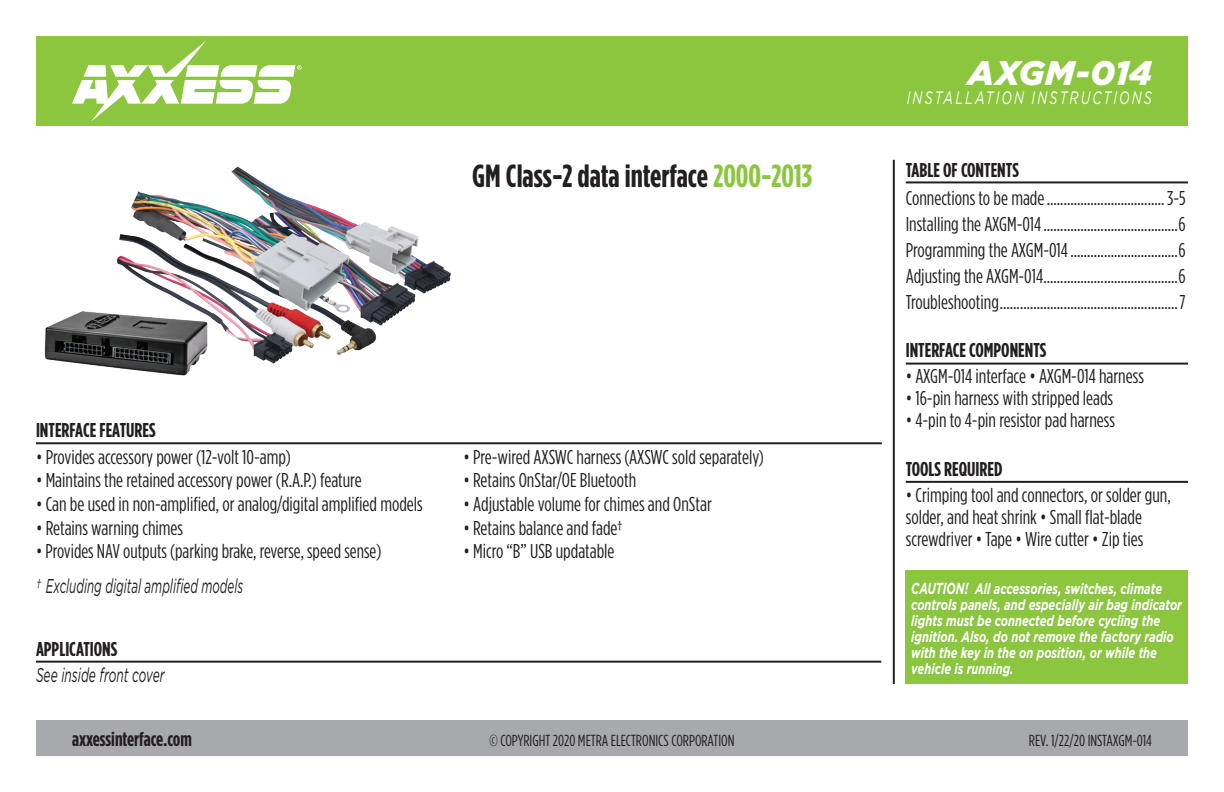
<style>
.page{position:relative;width:1224px;height:792px;background:#fff}
.page>*{position:absolute;margin:0;border:0;box-sizing:border-box;transform-origin:0 0}
.t1{font:italic 900 34px "Gotham";letter-spacing:-.015em;color:#fff}
.t2{font:700 32px "Gotham Condensed";color:#231f20}
.t3{font:20px/26px "Gotham Condensed";color:#231f20}
.t4{font:700 20px "Gotham Condensed";color:#231f20}
.t5{font:italic 20px "Gotham";color:#231f20;scale:.58 1}
.t6{font:italic 20px "Gotham";color:#231f20;scale:.6 1}
.t7{font:italic 18px "Gotham";letter-spacing:.165em;color:#fff;scale:.7 1}
.t8{font:16px "Gotham Condensed";color:#231f20}
.t9{font:italic 700 15px/16px "Gotham";color:#fff;scale:.74 1}
.s1{color:#8bc63e}
.s2{font-size:16px}
</style>
<div class="page">
<div style="left:36px;top:720px;width:1152px;height:36px;background:#a8a9ad"></div>
<hr style="left:893px;top:160px;width:2px;height:524px;background:#231f20">
<div style="left:906px;top:570px;width:282px;height:114px;background:#8bc63e"></div>
<div style="left:36px;top:36px;width:1152px;height:90px;background:#8bc63e"></div>
<svg style="left:72px;top:40px;width:230px;height:82px"></svg>
<hr style="left:36px;top:442px;width:846px;height:2px;background:#231f20">
<hr style="left:906px;top:363px;width:282px;height:2px;background:#231f20">
<hr style="left:906px;top:481px;width:282px;height:2px;background:#231f20">
<hr style="left:906px;top:181px;width:282px;height:2px;background:#231f20">
<hr style="left:36px;top:661px;width:845px;height:2px;background:#231f20">
<img style="left:44px;top:166px;width:407px;height:210px">
<h2 class="t2" style="left:472px;top:158px;width:342px">GM Class-2 data interface <span class="s1">2000-2013</span></h2>
<p class="t4" style="left:36px;top:419px;width:121px">INTERFACE FEATURES</p>
<p class="t3" style="left:36px;top:443px;width:256px">• Provides accessory power (12-volt 10-amp)</p>
<p class="t3" style="left:36px;top:467px;width:327px">• Maintains the retained accessory power (R.A.P.) feature</p>
<p class="t3" style="left:36px;top:491px;width:388px">• Can be used in non-amplified, or analog/digital amplified models</p>
<p class="t3" style="left:36px;top:514px;width:149px">• Retains warning chimes</p>
<p class="t3" style="left:36px;top:538px;width:347px">• Provides NAV outputs (parking brake, reverse, speed sense)</p>
<p class="t5" style="left:36px;top:575px;width:359px">† Excluding digital amplified models</p>
<p class="t4" style="left:36px;top:638px;width:83px">APPLICATIONS</p>
<p class="t6" style="left:36px;top:664px;width:216px">See inside front cover</p>
<p class="t3" style="left:463px;top:443px;width:302px">• Pre-wired AXSWC harness (AXSWC sold separately)</p>
<p class="t3" style="left:463px;top:467px;width:174px">• Retains OnStar/OE Bluetooth</p>
<p class="t3" style="left:463px;top:491px;width:250px">• Adjustable volume for chimes and OnStar</p>
<p class="t3" style="left:463px;top:514px;width:160px">• Retains balance and fade†</p>
<p class="t3" style="left:463px;top:538px;width:153px">• Micro “B” USB updatable</p>
<h1 class="t1" style="left:968px;top:53px;width:186px">AXGM-014</h1>
<p class="t7" style="left:907px;top:88px;width:352px">INSTALLATION INSTRUCTIONS</p>
<p class="t4" style="left:906px;top:158px;width:115px">TABLE OF CONTENTS</p>
<p class="t3" style="left:906px;top:184px;width:282px;text-align:justify">Connections to be made...................................3-5<br>Installing the AXGM-014........................................6<br>Programming the AXGM-014................................6<br>Adjusting the AXGM-014........................................6<br>Troubleshooting.....................................................7</p>
<p class="t4" style="left:906px;top:339px;width:142px">INTERFACE COMPONENTS</p>
<p class="t3" style="left:906px;top:363px;width:240px">• AXGM-014 interface • AXGM-014 harness</p>
<p class="t3" style="left:906px;top:385px;width:209px">• 16-pin harness with stripped leads</p>
<p class="t3" style="left:906px;top:407px;width:211px">• 4-pin to 4-pin resistor pad harness</p>
<p class="t4" style="left:906px;top:458px;width:98px">TOOLS REQUIRED</p>
<p class="t3" style="left:906px;top:484px;width:267px;line-height:22px">• Crimping tool and connectors, or solder gun, solder, and heat shrink • Small flat-blade screwdriver • Tape • Wire cutter • Zip ties</p>
<p class="t9" style="left:911px;top:580px;width:367px"><span class="s2">CAUTION!</span> All accessories, switches, climate controls panels, and especially air bag indicator lights must be connected before cycling the ignition. Also, do not remove the factory radio with the key in the on position, or while the vehicle is running.</p>
<p class="t4" style="left:72px;top:728px;width:122px">axxessinterface.com</p>
<p class="t8" style="left:489px;top:732px;width:247px">© COPYRIGHT 2020 METRA ELECTRONICS CORPORATION</p>
<p class="t8" style="left:1029px;top:732px;width:125px">REV. 1/22/20 INSTAXGM-014</p>
</div>
